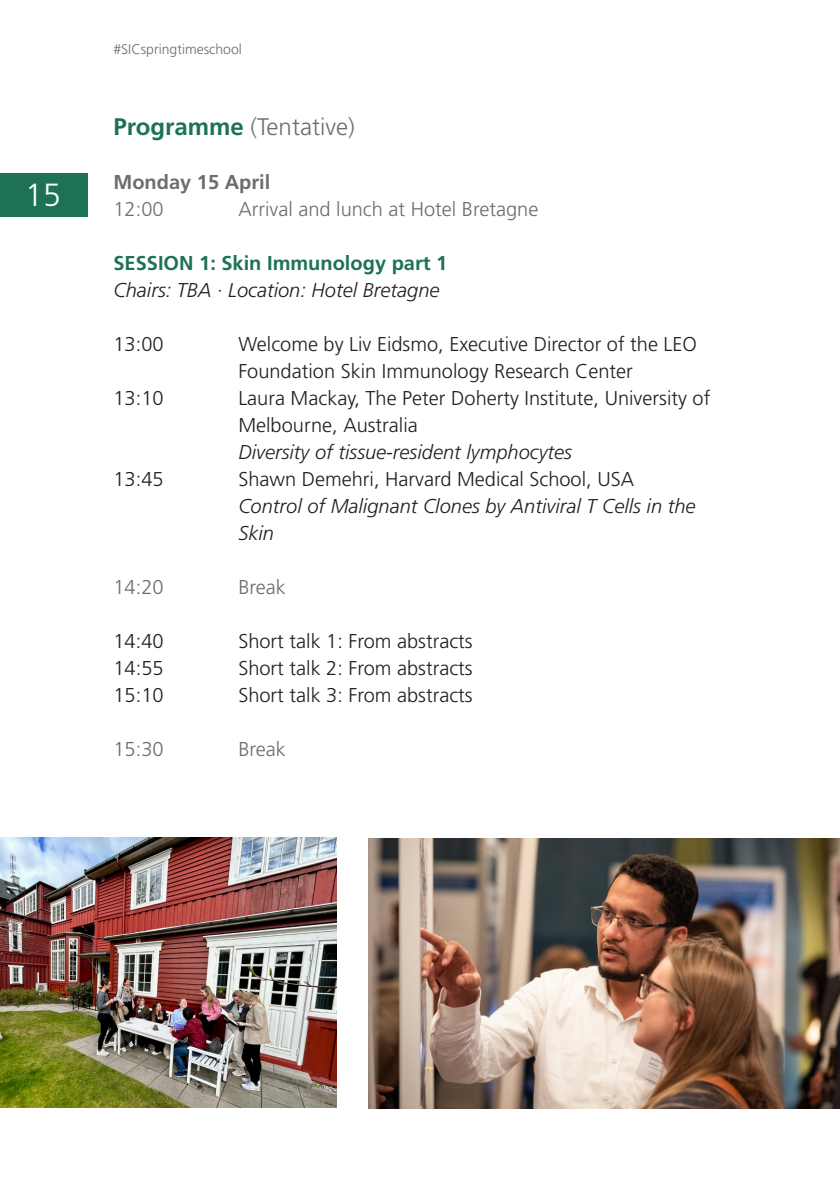
<style>
.page{position:relative;width:840px;height:1191px;background:#fff}
.page>*{position:absolute;margin:0;border:0;box-sizing:border-box;transform-origin:0 0}
.t1{font:300 32px "Frutiger LT Std";color:#fff}
.Brødtekst{font:300 24px "Frutiger LT Std";color:#6c6d70}
.Brødtekst-2{font:300 20px/27px "Frutiger LT Std";color:#231f20}
.Brødtekst-3{font:italic 300 20px/27px "Frutiger LT Std";color:#231f20}
.Brødtekst-4{font:300 20px "Frutiger LT Std";color:#6c6d70}
.Brødtekst-5{font:700 20px "Frutiger LT Std";color:#1d7254}
.Brødtekst-6{font:700 20px "Frutiger LT Std";color:#6c6d70}
.Brødtekst-7{font:300 14px "Frutiger LT Std";color:#6c6d70}
.s1{font-weight:700;color:#1d7254}
.s2{font-style:italic}
</style>
<div class="page">
<div style="left:0;top:173px;width:87px;height:43px;background:#1d7254"></div>
<img style="left:369px;top:838px;width:470px;height:270px">
<img style="left:0;top:837px;width:336px;height:270px">
<p class="t1" style="left:25px;top:177px;width:37px">15</p>
<p class="Brødtekst-7" style="left:113px;top:41px;width:130px">#SICspringtimeschool</p>
<p class="Brødtekst" style="left:113px;top:113px;width:242px"><span class="s1">Programme</span> (Tentative)</p>
<p class="Brødtekst-6" style="left:113px;top:170px;width:158px">Monday 15 April</p>
<p class="Brødtekst-4" style="left:113px;top:198px;width:52px">12:00</p>
<p class="Brødtekst-4" style="left:238px;top:198px;width:301px">Arrival and lunch at Hotel Bretagne</p>
<p class="Brødtekst-5" style="left:113px;top:251px;width:335px">SESSION 1: Skin Immunology part 1</p>
<p class="Brødtekst-3" style="left:113px;top:277px;width:327px">Chairs: TBA · Location: Hotel Bretagne</p>
<p class="Brødtekst-2" style="left:113px;top:331px;width:52px">13:00</p>
<p class="Brødtekst-2" style="left:238px;top:331px;width:460px">Welcome by Liv Eidsmo, Executive Director of the LEO<br>Foundation Skin Immunology Research Center</p>
<p class="Brødtekst-2" style="left:113px;top:385px;width:52px">13:10</p>
<p class="Brødtekst-2" style="left:238px;top:385px;width:473px">Laura Mackay, The Peter Doherty Institute, University of<br>Melbourne, Australia<br><span class="s2">Diversity of tissue-resident lymphocytes</span></p>
<p class="Brødtekst-2" style="left:113px;top:466px;width:52px">13:45</p>
<p class="Brødtekst-2" style="left:238px;top:466px;width:397px">Shawn Demehri, Harvard Medical School, USA</p>
<p class="Brødtekst-3" style="left:238px;top:493px;width:458px">Control of Malignant Clones by Antiviral T Cells in the<br>Skin</p>
<p class="Brødtekst-4" style="left:113px;top:576px;width:52px">14:20</p>
<p class="Brødtekst-4" style="left:238px;top:576px;width:49px">Break</p>
<p class="Brødtekst-2" style="left:113px;top:628px;width:52px">14:40</p>
<p class="Brødtekst-2" style="left:238px;top:628px;width:236px">Short talk 1: From abstracts</p>
<p class="Brødtekst-2" style="left:113px;top:655px;width:52px">14:55</p>
<p class="Brødtekst-2" style="left:238px;top:655px;width:236px">Short talk 2: From abstracts</p>
<p class="Brødtekst-2" style="left:113px;top:682px;width:52px">15:10</p>
<p class="Brødtekst-2" style="left:238px;top:682px;width:236px">Short talk 3: From abstracts</p>
<p class="Brødtekst-4" style="left:113px;top:738px;width:52px">15:30</p>
<p class="Brødtekst-4" style="left:238px;top:738px;width:49px">Break</p>
</div>
